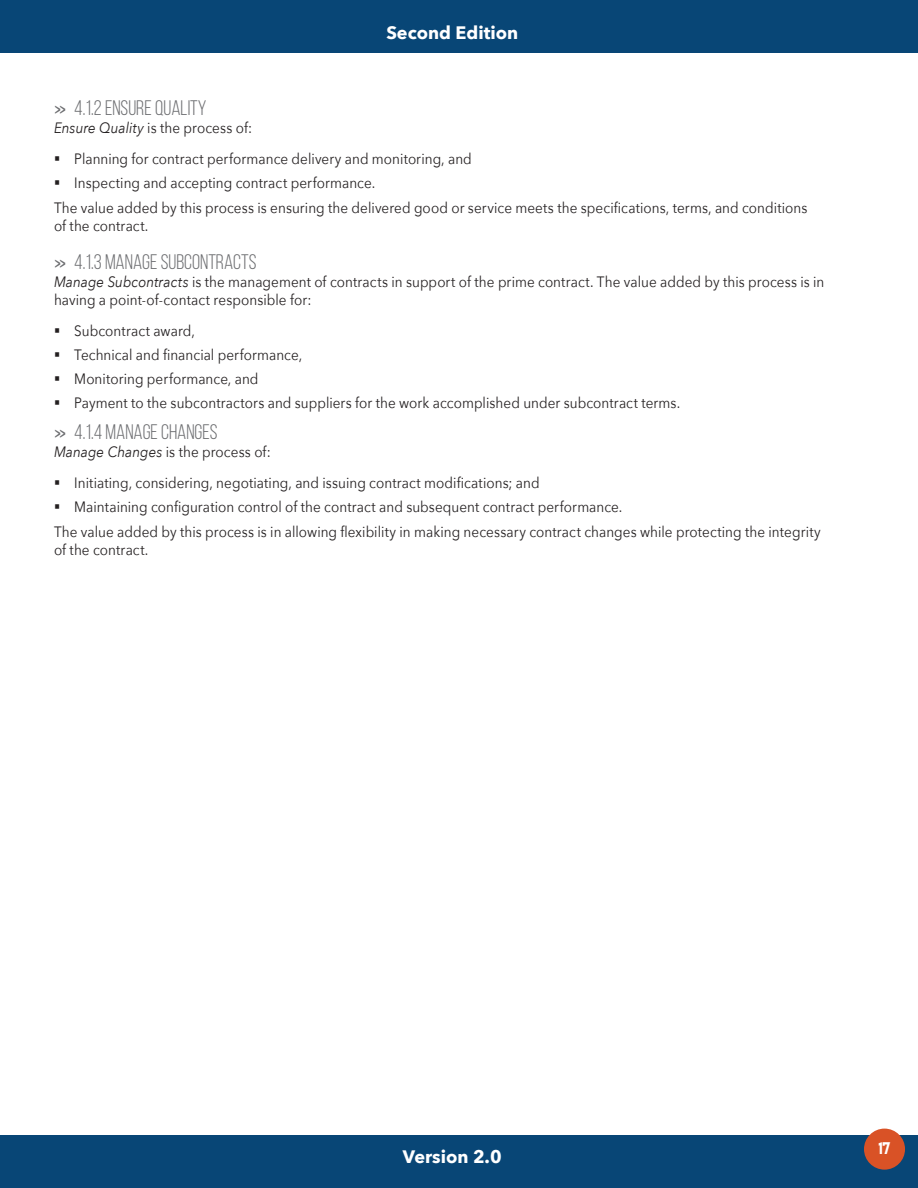
<style>
.page{position:relative;width:918px;height:1188px;background:#fff}
.page>*{position:absolute;margin:0;border:0;box-sizing:border-box;transform-origin:0 0}
.t1{font:21px "Bebas Neue";color:#6c6d70}
.t2{font:700 18px "Avenir Next";color:#fff}
.Text{font:15px/18px "Avenir Next";letter-spacing:.005em;color:#231f20;scale:.9 1}
.t3{font:15px "Lemon Milk";color:#fff;scale:.9 1}
.s1{font-family:"Freight Macro Pro";font-weight:500}
.s2{font-style:italic}
</style>
<div class="page">
<div style="left:0;top:0;width:918px;height:53px;background:#084676"></div>
<div style="left:0;top:1135px;width:918px;height:53px;background:#084676"></div>
<div style="left:864px;top:1129px;width:41px;height:41px;background:#d95226;border-radius:50%"></div>
<p class="t2" style="left:386px;top:17px;width:133px">Second Edition</p>
<p class="t1" style="left:54px;top:97px;width:154px"><span class="s1">»</span> 4.1.2 ENSURE QUALITY</p>
<p class="Text" style="left:54px;top:118px;width:222px"><span class="s2">Ensure Quality</span> is the process of:</p>
<p class="Text" style="left:54px;top:149px;width:466px">▪ Planning for contract performance delivery and monitoring, and</p>
<p class="Text" style="left:54px;top:173px;width:358px">▪ Inspecting and accepting contract performance.</p>
<p class="Text" style="left:54px;top:198px;width:839px">The value added by this process is ensuring the delivered good or service meets the specifications, terms, and conditions of the contract.</p>
<p class="t1" style="left:54px;top:250px;width:204px"><span class="s1">»</span> 4.1.3 MANAGE SUBCONTRACTS</p>
<p class="Text" style="left:54px;top:272px;width:858px"><span class="s2">Manage Subcontracts</span> is the management of contracts in support of the prime contract. The value added by this process is in having a point-of-contact responsible for:</p>
<p class="Text" style="left:54px;top:321px;width:158px">▪ Subcontract award,</p>
<p class="Text" style="left:54px;top:345px;width:277px">▪ Technical and financial performance,</p>
<p class="Text" style="left:54px;top:369px;width:229px">▪ Monitoring performance, and</p>
<p class="Text" style="left:54px;top:393px;width:697px">▪ Payment to the subcontractors and suppliers for the work accomplished under subcontract terms.</p>
<p class="t1" style="left:54px;top:421px;width:165px"><span class="s1">»</span> 4.1.4 MANAGE CHANGES</p>
<p class="Text" style="left:54px;top:442px;width:242px"><span class="s2">Manage Changes</span> is the process of:</p>
<p class="Text" style="left:54px;top:473px;width:541px">▪ Initiating, considering, negotiating, and issuing contract modifications; and</p>
<p class="Text" style="left:54px;top:497px;width:633px">▪ Maintaining configuration control of the contract and subsequent contract performance.</p>
<p class="Text" style="left:54px;top:522px;width:854px">The value added by this process is in allowing flexibility in making necessary contract changes while protecting the integrity of the contract.</p>
<p class="t2" style="left:403px;top:1141px;width:100px">Version 2.0</p>
<p class="t3" style="left:878px;top:1138px;width:15px">17</p>
</div>
